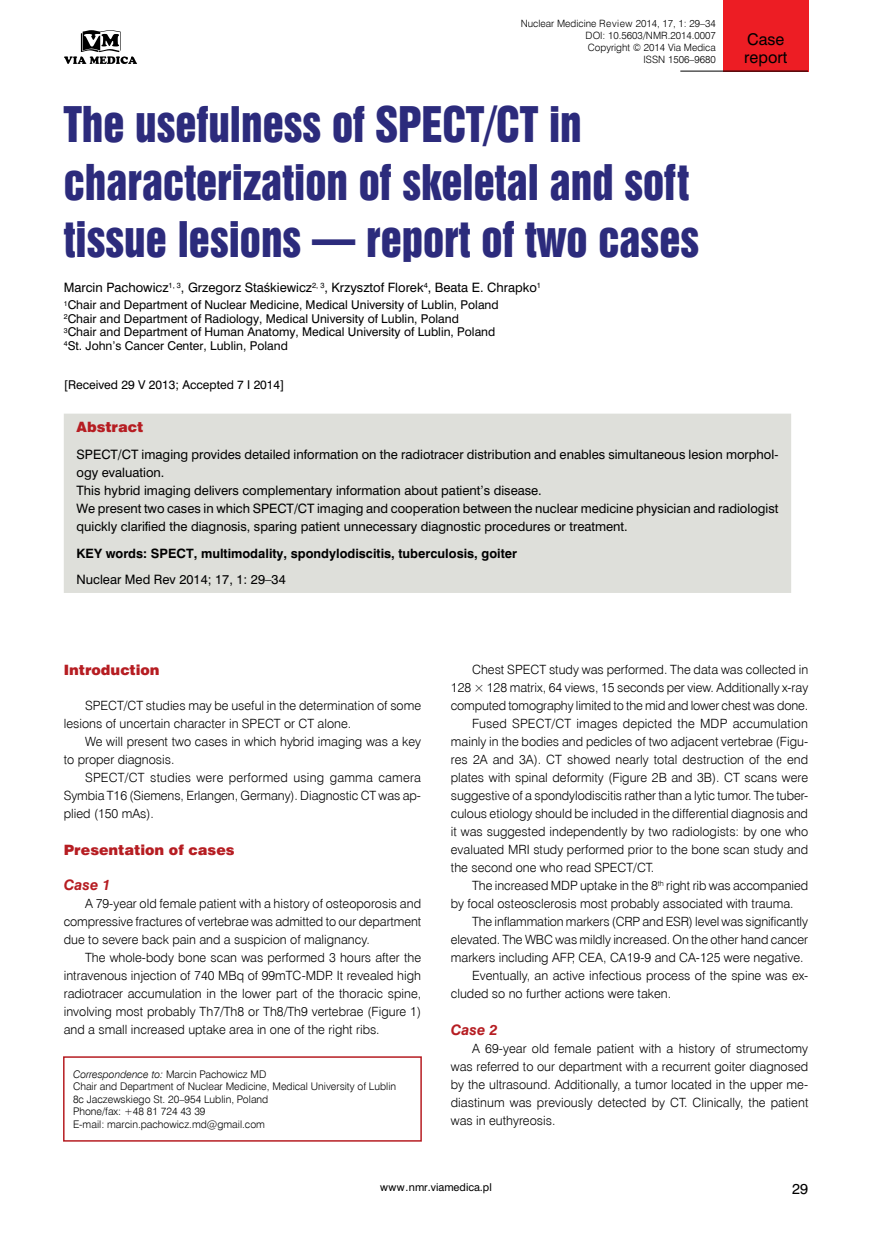
<style>
.page{position:relative;width:872px;height:1234px;background:#fff}
.page>*{position:absolute;margin:0;border:0;box-sizing:border-box;transform-origin:0 0}
.t1{font:45px/57px "Swis 921 EU";color:#2c2b7c;scale:.96 1}
.t2{font:15px/18px "Swis 721 PL";color:#000}
.t3{font:14.25px "Swis 721 Blk EU";color:#b61d22}
.t4{font:italic 700 13.5px "Swis 721 PL";color:#b61d22}
.t5{font:13.5px "Swis 721 PL";color:#000}
.t6{font:12.75px/18px "Swis 721 Lt EU";color:#000;text-align:justify}
.t7{font:12px/18px "Swis 721 PL";color:#000}
.t8{font:700 12px "Swis 721 PL";color:#000}
.t9{font:11.25px/13.5px "Swis 721 PL";color:#000}
.t10{font:10.5px/12.6px "Swis 721 Lt EU";color:#000}
.t11{font:10.05px/12px "Swis 721 Lt EU";color:#000;text-align:right}
.t12{font:10.05px "Swis 721 PL";color:#000}
.s1{font-style:italic}
</style>
<div class="page">
<svg style="left:64px;top:30px;width:73px;height:34px"></svg>
<div style="left:723px;top:0;width:85px;height:71px;background:#ed1d24"></div>
<hr style="left:680px;top:71px;width:128px;height:1px;background:#000">
<div style="left:63px;top:1056px;width:359px;height:85px;border:2px solid #b61d22"></div>
<div style="left:64px;top:413px;width:727px;height:180px;background:#dedfda"></div>
<p class="t11" style="left:521px;top:18px;width:196px">Nuclear Medicine Review 2014, 17, 1: 29–34<br>DOI: 10.5603/NMR.2014.0007<br>Copyright © 2014 Via Medica<br>ISSN 1506–9680</p>
<p class="t2" style="left:744px;top:31px;width:45px">Case report</p>
<h1 class="t1" style="left:64px;top:96px;width:663px">The usefulness of SPECT/CT in characterization of skeletal and soft tissue lesions — report of two cases</h1>
<p class="t7" style="left:64px;top:278px;width:479px">Marcin Pachowicz<sup>1,</sup> <sup>3</sup>, Grzegorz Staśkiewicz<sup>2,</sup> <sup>3</sup>, Krzysztof Florek<sup>4</sup>, Beata E. Chrapko<sup>1</sup></p>
<p class="t9" style="left:64px;top:298px;width:436px"><sup>1</sup>Chair and Department of Nuclear Medicine, Medical University of Lublin, Poland <sup>2</sup>Chair and Department of Radiology, Medical University of Lublin, Poland<br><sup>3</sup>Chair and Department of Human Anatomy, Medical University of Lublin, Poland <sup>4</sup>St. John’s Cancer Center, Lublin, Poland</p>
<p class="t9" style="left:64px;top:377px;width:222px">[Received 29 V 2013; Accepted 7 I 2014]</p>
<p class="t3" style="left:77px;top:418px;width:68px">Abstract</p>
<p class="t7" style="left:77px;top:445px;width:703px">SPECT/CT imaging provides detailed information on the radiotracer distribution and enables simultaneous lesion morphol&shy;ogy evaluation.<br>This hybrid imaging delivers complementary information about patient’s disease.<br>We present two cases in which SPECT/CT imaging and cooperation between the nuclear medicine physician and radiologist quickly clarified the diagnosis, sparing patient unnecessary diagnostic procedures or treatment.</p>
<p class="t8" style="left:77px;top:545px;width:442px">KEY words: SPECT, multimodality, spondylodiscitis, tuberculosis, goiter</p>
<p class="t7" style="left:77px;top:570px;width:211px">Nuclear Med Rev 2014; 17, 1: 29–34</p>
<p class="t3" style="left:64px;top:660px;width:97px">Introduction</p>
<p class="t6" style="left:64px;top:696px;width:359px;text-indent:21px">SPECT/CT studies may be useful in the determination of some lesions of uncertain character in SPECT or CT alone.</p>
<p class="t6" style="left:64px;top:732px;width:359px;text-indent:21px">We will present two cases in which hybrid imaging was a key to proper diagnosis.</p>
<p class="t6" style="left:64px;top:768px;width:359px;text-indent:21px">SPECT/CT studies were performed using gamma camera Symbia T16 (Siemens, Erlangen, Germany). Diagnostic CT was ap&shy;plied (150 mAs).</p>
<p class="t3" style="left:64px;top:840px;width:172px">Presentation of cases</p>
<p class="t4" style="left:64px;top:875px;width:48px">Case 1</p>
<p class="t6" style="left:64px;top:894px;width:359px;text-indent:21px">A 79-year old female patient with a history of osteoporosis and compressive fractures of vertebrae was admitted to our department due to severe back pain and a suspicion of malignancy.</p>
<p class="t6" style="left:64px;top:948px;width:359px;text-indent:21px">The whole-body bone scan was performed 3 hours after the intravenous injection of 740 MBq of 99mTC-MDP. It revealed high radiotracer accumulation in the lower part of the thoracic spine, involving most probably Th7/Th8 or Th8/Th9 vertebrae (Figure 1) and a small increased uptake area in one of the right ribs.</p>
<p class="t10" style="left:73px;top:1067px;width:325px"><span class="s1">Correspondence to:</span> Marcin Pachowicz MD<br>Chair and Department of Nuclear Medicine, Medical University of Lublin 8c Jaczewskiego St. 20–954 Lublin, Poland<br>Phone/fax: +48 81 724 43 39<br>E-mail: marcin.pachowicz.md@gmail.com</p>
<p class="t6" style="left:472px;top:660px;width:337px">Chest SPECT study was performed. The data was collected in</p>
<p class="t6" style="left:451px;top:678px;width:359px">128 × 128 matrix, 64 views, 15 seconds per view. Additionally x-ray</p>
<p class="t6" style="left:451px;top:696px;width:359px">computed tomography limited to the mid and lower chest was done.</p>
<p class="t6" style="left:472px;top:714px;width:337px">Fused SPECT/CT images depicted the MDP accumulation</p>
<p class="t6" style="left:451px;top:732px;width:358px">mainly in the bodies and pedicles of two adjacent vertebrae (Figu-</p>
<p class="t6" style="left:451px;top:750px;width:359px">res 2A and 3A). CT showed nearly total destruction of the end</p>
<p class="t6" style="left:451px;top:768px;width:359px">plates with spinal deformity (Figure 2B and 3B). CT scans were</p>
<p class="t6" style="left:451px;top:786px;width:359px">suggestive of a spondylodiscitis rather than a lytic tumor. The tuber-</p>
<p class="t6" style="left:451px;top:804px;width:358px">culous etiology should be included in the differential diagnosis and</p>
<p class="t6" style="left:451px;top:822px;width:359px">it was suggested independently by two radiologists: by one who</p>
<p class="t6" style="left:451px;top:840px;width:359px">evaluated MRI study performed prior to the bone scan study and</p>
<p class="t6" style="left:451px;top:858px;width:205px">the second one who read SPECT/CT.</p>
<p class="t6" style="left:472px;top:876px;width:337px">The increased MDP uptake in the 8<sup>th</sup> right rib was accompanied</p>
<p class="t6" style="left:451px;top:894px;width:344px">by focal osteosclerosis most probably associated with trauma.</p>
<p class="t6" style="left:472px;top:912px;width:337px">The inflammation markers (CRP and ESR) level was significantly</p>
<p class="t6" style="left:451px;top:930px;width:358px">elevated. The WBC was mildly increased. On the other hand cancer</p>
<p class="t6" style="left:451px;top:948px;width:354px">markers including AFP, CEA, CA19-9 and CA-125 were negative.</p>
<p class="t6" style="left:472px;top:966px;width:337px">Eventually, an active infectious process of the spine was ex-</p>
<p class="t6" style="left:451px;top:984px;width:222px">cluded so no further actions were taken.</p>
<p class="t4" style="left:451px;top:1020px;width:48px">Case 2</p>
<p class="t6" style="left:451px;top:1038px;width:359px;text-indent:21px">A 69-year old female patient with a history of strumectomy was referred to our department with a recurrent goiter diagnosed by the ultrasound. Additionally, a tumor located in the upper me&shy;diastinum was previously detected by CT. Clinically, the patient was in euthyreosis.</p>
<p class="t12" style="left:380px;top:1180px;width:113px">www.nmr.viamedica.pl</p>
<p class="t5" style="left:792px;top:1179px;width:17px">29</p>
</div>
